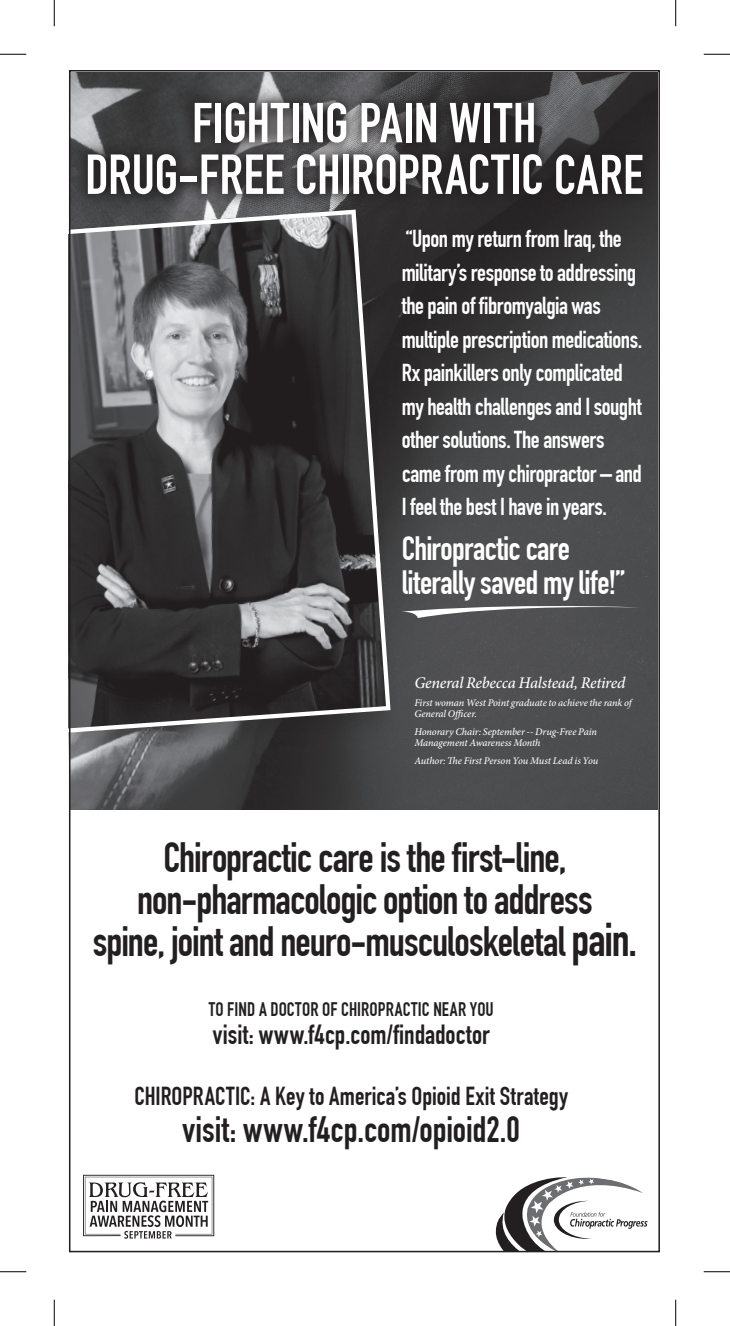
<style>
.page{position:relative;width:730px;height:1326px;background:#fff}
.page>*{position:absolute;margin:0;border:0;box-sizing:border-box;transform-origin:0 0}
.t1{font:700 55.3px/51.6px "DIN Condensed";color:#fff;text-align:center}
.t2{font:700 41.48px/42px "DIN Condensed";letter-spacing:-.025em;color:#231f20;text-align:center}
.t3{font:700 35.88px "DIN Condensed";color:#231f20}
.t4{font:700 33.07px/33.6px "DIN Condensed";letter-spacing:-.015em;color:#fff}
.t5{font:700 27.12px "DIN Condensed";color:#231f20}
.t6{font:700 25.55px "DIN Condensed";letter-spacing:.005em;color:#231f20}
.t7{font:700 23.97px/33.6px "DIN Condensed";letter-spacing:-.02em;color:#fff}
.t8{font:700 19.25px "DIN Condensed";letter-spacing:.005em;color:#231f20}
.t9{font:italic 500 16.28px "Minion Pro";letter-spacing:-.02em;color:#fff}
.t10{font:italic 500 10.33px/10.7px "Minion Pro";letter-spacing:-.01em;color:#fff}
.s1{font-size:54.77px}
.s2{font-size:46.38px}
</style>
<div class="page">
<img style="left:72px;top:73px;width:585px;height:736px">
<svg style="left:83px;top:1174px;width:131px;height:64px"></svg>
<svg style="left:73px;top:88px;width:584px;height:121px;background:#3e3c3d"></svg>
<svg style="left:495px;top:1177px;width:152px;height:72px"></svg>
<div style="left:38px;top:206px;width:361px;height:557px;background:#231f20;opacity:.26"></div>
<svg style="left:68px;top:207px;width:325px;height:528px;background:#4e4d4f"></svg>
<svg style="left:402px;top:602px;width:241px;height:16px;background:#6a6b6c"></svg>
<div style="left:38px;top:198px;width:30px;height:624px;background:#fff"></div>
<svg style="left:0;top:54px;width:26px;height:1px"></svg>
<svg style="left:703px;top:54px;width:27px;height:1px"></svg>
<svg style="left:0;top:1271px;width:26px;height:1px"></svg>
<svg style="left:703px;top:1271px;width:27px;height:1px"></svg>
<svg style="left:54px;top:0;width:1px;height:26px"></svg>
<svg style="left:54px;top:1299px;width:1px;height:27px"></svg>
<svg style="left:675px;top:0;width:1px;height:26px"></svg>
<svg style="left:675px;top:1299px;width:1px;height:27px"></svg>
<h1 class="t1" style="left:85px;top:97px;width:559px">FIGHTING PAIN WITH<br>DRUG-FREE CHIROPRACTIC <span class="s1">CARE</span></h1>
<p class="t7" style="left:402px;top:222px;width:242px">“Upon my return from Iraq, the military’s response to addressing the pain of fibromyalgia was multiple prescription medications.<br>Rx painkillers only complicated my health challenges and I sought other solutions. The answers came from my chiropractor – and<br>I feel the best I have in years.</p>
<h3 class="t4" style="left:402px;top:532px;width:225px">Chiropractic care literally saved my life!”</h3>
<p class="t9" style="left:414px;top:671px;width:212px">General Rebecca Halstead, Retired</p>
<p class="t10" style="left:414px;top:697px;width:219px">First woman West Point graduate to achieve the rank of<br>General Officer.</p>
<p class="t10" style="left:414px;top:727px;width:184px">Honorary Chair: September -- Drug-Free Pain<br>Management Awareness Month</p>
<p class="t10" style="left:414px;top:756px;width:185px">Author: The First Person You Must Lead is You</p>
<h2 class="t2" style="left:93px;top:836px;width:546px">Chiropractic care is the first-line, non-pharmacologic option to address<br>spine, joint and neuro-musculoskeletal <span class="s2">pain.</span></h2>
<p class="t8" style="left:209px;top:998px;width:287px">TO FIND A DOCTOR OF CHIROPRACTIC NEAR YOU</p>
<p class="t5" style="left:213px;top:1018px;width:278px">visit: www.f4cp.com/findadoctor</p>
<p class="t6" style="left:134px;top:1081px;width:435px">CHIROPRACTIC: A Key to America’s Opioid Exit Strategy</p>
<h3 class="t3" style="left:182px;top:1108px;width:339px">visit: www.f4cp.com/opioid2.0</h3>
</div>
